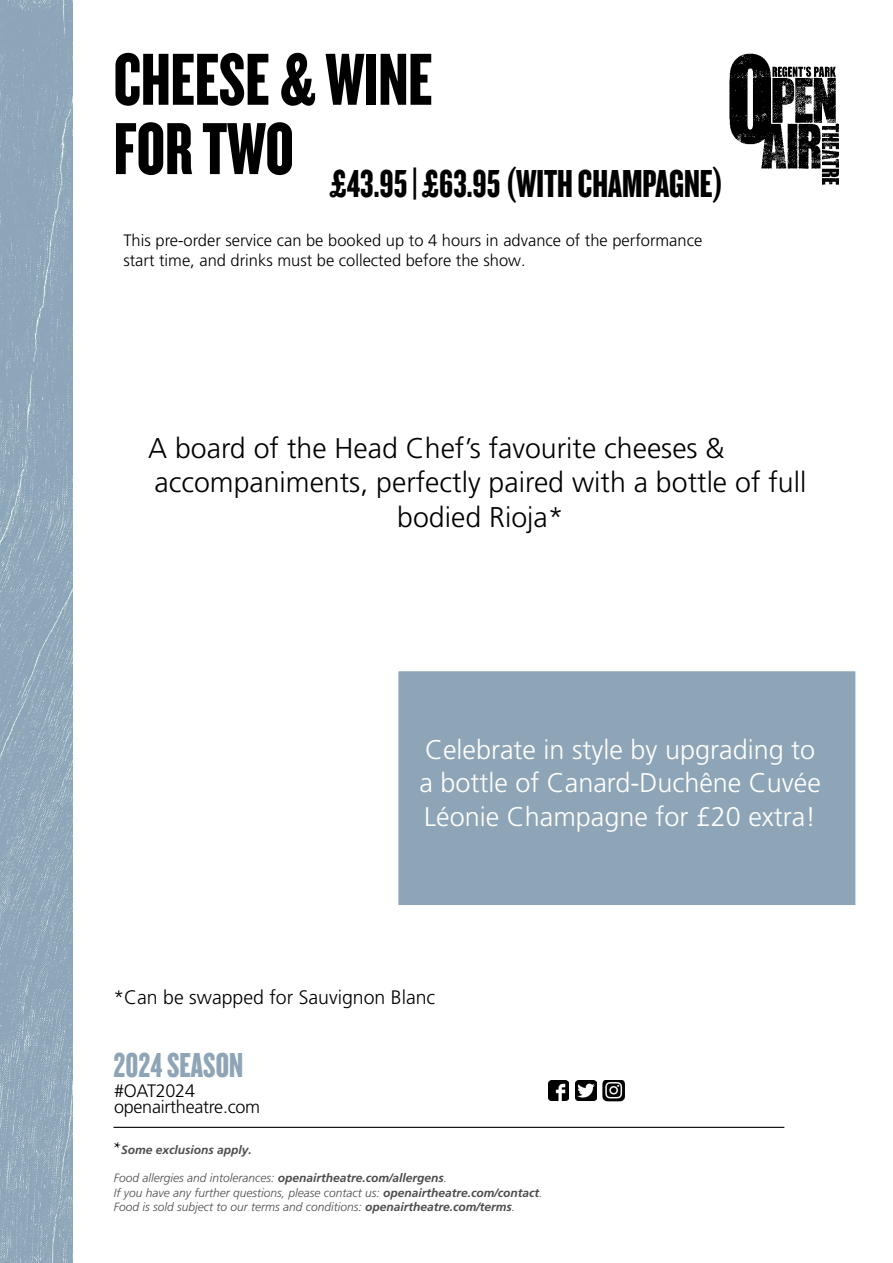
<style>
.page{position:relative;width:893px;height:1263px;background:#fff}
.page>*{position:absolute;margin:0;border:0;box-sizing:border-box;transform-origin:0 0}
.t1{font:76.5px "Knockout 68 Full Featherwt";color:#000}
.t2{font:40.5px "Knockout 68 Full Featherwt";color:#000}
.t3{font:36px "Knockout 68 Full Featherwt";color:#8ea5b7}
.t4{font:300 28.5px "Frutiger LT Pro";color:#000}
.t5{font:300 27px/33.3px "Frutiger LT Pro";color:#fff}
.t6{font:300 19.5px "Frutiger LT Pro";color:#000}
.t7{font:300 18px/16.2px "Frutiger LT Pro";letter-spacing:-.015em;color:#000}
.t8{font:300 16.5px/19.5px "Frutiger LT Pro";color:#000}
.t9{font:italic 300 12px/14.4px "Frutiger LT Pro";color:#4d4d4d}
.t10{font:italic 700 12px "Frutiger LT Pro";color:#4d4d4d}
.s1{font-family:"Minion Pro";font-weight:400;font-style:normal;font-size:18px;color:#000}
.s2{font-weight:700}
</style>
<div class="page">
<hr style="left:113px;top:1127px;width:671px;height:1px;background:#000">
<img style="left:729px;top:53px;width:110px;height:132px">
<img style="left:0;top:0;width:72px;height:1263px">
<img style="left:576px;top:1080px;width:20px;height:21px">
<img style="left:548px;top:1080px;width:21px;height:21px">
<img style="left:602px;top:1080px;width:23px;height:22px">
<div style="left:397px;top:670px;width:460px;height:236px;background:#8ea5b7;border:2px solid #fff"></div>
<h1 class="t1" style="left:114px;top:33px;width:320px">CHEESE &amp; WINE</h1>
<h2 class="t2" style="left:114px;top:159px;width:611px"><sup>FOR</sup> <sup>TWO</sup> £43.95 | £63.95 (WITH CHAMPAGNE)</h2>
<h3 class="t8" style="left:123px;top:231px;width:580px">This pre-order service can be booked up to 4 hours in advance of the performance start time, and drinks must be collected before the show.</h3>
<h3 class="t4" style="left:148px;top:432px;width:578px">A board of the Head Chef’s favourite cheeses &amp;</h3>
<h3 class="t4" style="left:155px;top:466px;width:653px">accompaniments, perfectly paired with a bottle of full</h3>
<h3 class="t4" style="left:397px;top:500px;width:168px">bodied Rioja*</h3>
<h3 class="t5" style="left:419px;top:733px;width:403px">Celebrate in style by upgrading to a bottle of Canard-Duchêne Cuvée<br>Léonie Champagne for £20 extra!</h3>
<h3 class="t6" style="left:113px;top:986px;width:323px">*Can be swapped for Sauvignon Blanc</h3>
<h3 class="t3" style="left:113px;top:1043px;width:131px">2024 SEASON</h3>
<h3 class="t7" style="left:114px;top:1083px;width:148px">#OAT2024 openairtheatre.com</h3>
<p class="t10" style="left:114px;top:1142px;width:139px"><span class="s1">*</span>Some exclusions apply.</p>
<p class="t9" style="left:114px;top:1171px;width:430px">Food allergies and intolerances: <span class="s2">openairtheatre.com/allergens</span>.<br>If you have any further questions, please contact us: <span class="s2">openairtheatre.com/contact</span>.<br>Food is sold subject to our terms and conditions: <span class="s2">openairtheatre.com/terms</span>.</p>
</div>
